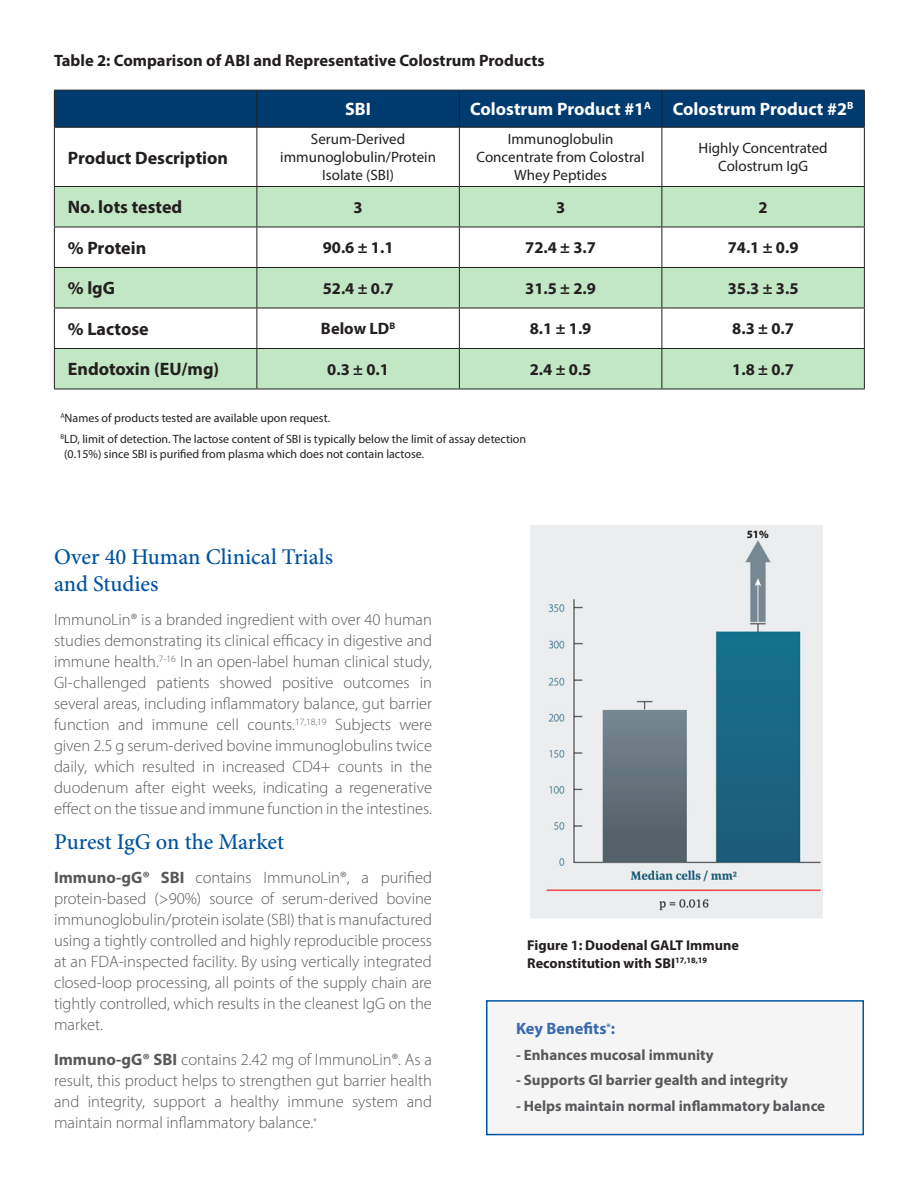
<style>
.page{position:relative;width:918px;height:1188px;background:#fff}
.page>*{position:absolute;margin:0;border:0;box-sizing:border-box;transform-origin:0 0}
.t1{font:500 22.5px/27px "Minion Pro";color:#0153a0}
.t2{font:700 18px "Myriad Pro";color:#231f20}
.t3{font:700 18px "Myriad Pro";color:#fff}
.t4{font:300 16.5px/21px "Myriad Pro";color:#57585a;text-align:justify}
.t5{font:700 16.5px "Myriad Pro";color:#231f20}
.t6{font:700 16.5px "Myriad Pro";color:#3b69af}
.t7{font:15px "Myriad Pro";color:#231f20}
.t8{font:700 15px "Myriad Pro";color:#57585a}
.t9{font:700 14.25px/18.1px "Myriad Pro";color:#231f20}
.t10{font:12px/15px "Myriad Pro";color:#231f20}
.s1{font-weight:700}
</style>
<div class="page">
<div style="left:486px;top:1000px;width:378px;height:135px;background:#f5f5f6;border:2px solid #0155a5"></div>
<div style="left:55px;top:91px;width:809px;height:36px;background:#003b70"></div>
<div style="left:55px;top:187px;width:809px;height:40px;background:#c2e7c5"></div>
<svg style="left:55px;top:268px;width:809px;height:121px;fill:#c2e7c5"></svg>
<hr style="left:54px;top:128px;width:1px;height:58px;background:#231f20">
<hr style="left:256px;top:128px;width:1px;height:58px;background:#231f20">
<hr style="left:459px;top:128px;width:1px;height:58px;background:#231f20">
<hr style="left:662px;top:128px;width:1px;height:58px;background:#231f20">
<hr style="left:864px;top:128px;width:1px;height:58px;background:#231f20">
<hr style="left:54px;top:186px;width:203px;height:1px;background:#231f20">
<hr style="left:54px;top:187px;width:1px;height:40px;background:#231f20">
<hr style="left:257px;top:186px;width:202px;height:1px;background:#231f20">
<hr style="left:256px;top:187px;width:1px;height:40px;background:#231f20">
<hr style="left:459px;top:186px;width:203px;height:1px;background:#231f20">
<hr style="left:459px;top:187px;width:1px;height:40px;background:#231f20">
<hr style="left:662px;top:186px;width:203px;height:1px;background:#231f20">
<hr style="left:662px;top:187px;width:1px;height:40px;background:#231f20">
<hr style="left:864px;top:187px;width:1px;height:40px;background:#231f20">
<hr style="left:54px;top:227px;width:203px;height:1px;background:#231f20">
<hr style="left:54px;top:227px;width:1px;height:40px;background:#231f20">
<hr style="left:257px;top:227px;width:202px;height:1px;background:#231f20">
<hr style="left:256px;top:227px;width:1px;height:40px;background:#231f20">
<hr style="left:459px;top:227px;width:203px;height:1px;background:#231f20">
<hr style="left:459px;top:227px;width:1px;height:40px;background:#231f20">
<hr style="left:662px;top:227px;width:203px;height:1px;background:#231f20">
<hr style="left:662px;top:227px;width:1px;height:40px;background:#231f20">
<hr style="left:864px;top:227px;width:1px;height:40px;background:#231f20">
<hr style="left:54px;top:267px;width:203px;height:1px;background:#231f20">
<hr style="left:54px;top:268px;width:1px;height:40px;background:#231f20">
<hr style="left:257px;top:267px;width:202px;height:1px;background:#231f20">
<hr style="left:256px;top:268px;width:1px;height:40px;background:#231f20">
<hr style="left:459px;top:267px;width:203px;height:1px;background:#231f20">
<hr style="left:459px;top:268px;width:1px;height:40px;background:#231f20">
<hr style="left:662px;top:267px;width:203px;height:1px;background:#231f20">
<hr style="left:662px;top:268px;width:1px;height:40px;background:#231f20">
<hr style="left:864px;top:268px;width:1px;height:40px;background:#231f20">
<hr style="left:54px;top:308px;width:203px;height:1px;background:#231f20">
<hr style="left:54px;top:308px;width:1px;height:40px;background:#231f20">
<hr style="left:257px;top:308px;width:202px;height:1px;background:#231f20">
<hr style="left:256px;top:308px;width:1px;height:40px;background:#231f20">
<hr style="left:459px;top:308px;width:203px;height:1px;background:#231f20">
<hr style="left:459px;top:308px;width:1px;height:40px;background:#231f20">
<hr style="left:662px;top:308px;width:203px;height:1px;background:#231f20">
<hr style="left:662px;top:308px;width:1px;height:40px;background:#231f20">
<hr style="left:864px;top:308px;width:1px;height:40px;background:#231f20">
<hr style="left:54px;top:348px;width:203px;height:1px;background:#231f20">
<hr style="left:54px;top:349px;width:1px;height:40px;background:#231f20">
<hr style="left:257px;top:348px;width:202px;height:1px;background:#231f20">
<hr style="left:256px;top:349px;width:1px;height:40px;background:#231f20">
<hr style="left:459px;top:348px;width:203px;height:1px;background:#231f20">
<hr style="left:459px;top:349px;width:1px;height:40px;background:#231f20">
<hr style="left:662px;top:348px;width:203px;height:1px;background:#231f20">
<hr style="left:662px;top:349px;width:1px;height:40px;background:#231f20">
<hr style="left:864px;top:349px;width:1px;height:40px;background:#231f20">
<hr style="left:54px;top:389px;width:203px;height:1px;background:#231f20">
<hr style="left:257px;top:389px;width:202px;height:1px;background:#231f20">
<hr style="left:459px;top:389px;width:203px;height:1px;background:#231f20">
<hr style="left:662px;top:389px;width:203px;height:1px;background:#231f20">
<hr style="left:54px;top:90px;width:203px;height:1px;background:#231f20">
<hr style="left:54px;top:91px;width:1px;height:36px;background:#231f20">
<hr style="left:54px;top:127px;width:203px;height:1px;background:#231f20">
<hr style="left:257px;top:90px;width:202px;height:1px;background:#231f20">
<hr style="left:256px;top:91px;width:1px;height:36px;background:#231f20">
<hr style="left:257px;top:127px;width:202px;height:1px;background:#231f20">
<hr style="left:459px;top:90px;width:203px;height:1px;background:#231f20">
<hr style="left:459px;top:91px;width:1px;height:36px;background:#231f20">
<hr style="left:459px;top:127px;width:203px;height:1px;background:#231f20">
<hr style="left:662px;top:90px;width:203px;height:1px;background:#231f20">
<hr style="left:662px;top:91px;width:1px;height:36px;background:#231f20">
<hr style="left:864px;top:91px;width:1px;height:36px;background:#231f20">
<hr style="left:662px;top:127px;width:203px;height:1px;background:#231f20">
<img style="left:530px;top:525px;width:293px;height:393px">
<p class="t5" style="left:54px;top:50px;width:492px">Table 2: Comparison of ABI and Representative Colostrum Products</p>
<p class="t3" style="left:345px;top:98px;width:27px">SBI</p>
<p class="t3" style="left:470px;top:98px;width:182px">Colostrum Product #1<sup>A</sup></p>
<p class="t3" style="left:673px;top:98px;width:182px">Colostrum Product #2<sup>B</sup></p>
<p class="t2" style="left:68px;top:146px;width:162px">Product Description</p>
<p class="t7" style="left:311px;top:130px;width:96px">Serum-Derived</p>
<p class="t7" style="left:280px;top:148px;width:157px">immunoglobulin/Protein</p>
<p class="t7" style="left:322px;top:166px;width:73px">Isolate (SBI)</p>
<p class="t7" style="left:508px;top:130px;width:107px">Immunoglobulin</p>
<p class="t7" style="left:477px;top:148px;width:170px">Concentrate from Colostral</p>
<p class="t7" style="left:514px;top:166px;width:94px">Whey Peptides</p>
<p class="t7" style="left:698px;top:139px;width:131px">Highly Concentrated</p>
<p class="t7" style="left:718px;top:157px;width:91px">Colostrum IgG</p>
<p class="t2" style="left:68px;top:196px;width:116px">No. lots tested</p>
<p class="t5" style="left:354px;top:197px;width:11px">3</p>
<p class="t5" style="left:556px;top:197px;width:11px">3</p>
<p class="t5" style="left:759px;top:197px;width:11px">2</p>
<p class="t2" style="left:68px;top:236px;width:80px">% Protein</p>
<p class="t5" style="left:323px;top:237px;width:72px">90.6 ± 1.1</p>
<p class="t5" style="left:525px;top:237px;width:72px">72.4 ± 3.7</p>
<p class="t5" style="left:728px;top:237px;width:72px">74.1 ± 0.9</p>
<p class="t2" style="left:68px;top:277px;width:49px">% lgG</p>
<p class="t5" style="left:323px;top:278px;width:72px">52.4 ± 0.7</p>
<p class="t5" style="left:525px;top:278px;width:72px">31.5 ± 2.9</p>
<p class="t5" style="left:728px;top:278px;width:72px">35.3 ± 3.5</p>
<p class="t2" style="left:68px;top:317px;width:82px">% Lactose</p>
<p class="t5" style="left:321px;top:318px;width:76px">Below LD<sup>B</sup></p>
<p class="t5" style="left:530px;top:318px;width:63px">8.1 ± 1.9</p>
<p class="t5" style="left:732px;top:318px;width:63px">8.3 ± 0.7</p>
<p class="t2" style="left:68px;top:358px;width:153px">Endotoxin (EU/mg)</p>
<p class="t5" style="left:327px;top:359px;width:63px">0.3 ± 0.1</p>
<p class="t5" style="left:530px;top:359px;width:63px">2.4 ± 0.5</p>
<p class="t5" style="left:732px;top:359px;width:63px">1.8 ± 0.7</p>
<p class="t10" style="left:60px;top:410px;width:271px"><sup>A</sup>Names of products tested are available upon request.</p>
<p class="t10" style="left:64px;top:431px;width:463px;text-indent:-4px"><sup>B</sup>LD, limit of detection. The lactose content of SBI is typically below the limit of assay detection (0.15%) since SBI is purified from plasma which does not contain lactose.</p>
<p class="t1" style="left:54px;top:543px;width:281px">Over 40 Human Clinical Trials and Studies</p>
<p class="t4" style="left:54px;top:609px;width:380px">ImmunoLin® is a branded ingredient with over 40 human studies demonstrating its clinical efficacy in digestive and immune health.<sup>7-16</sup> In an open-label human clinical study, GI-challenged patients showed positive outcomes in several areas, including inflammatory balance, gut barrier function and immune cell counts.<sup>17,18,19</sup> Subjects were given 2.5 g serum-derived bovine immunoglobulins twice daily, which resulted in increased CD4+ counts in the duodenum after eight weeks, indicating a regenerative effect on the tissue and immune function in the intestines.</p>
<p class="t1" style="left:54px;top:828px;width:232px">Purest IgG on the Market</p>
<p class="t4" style="left:54px;top:867px;width:380px"><span class="s1">Immuno-gG® SBI</span> contains ImmunoLin®, a purified protein-based (&gt;90%) source of serum-derived bovine immunoglobulin/protein isolate (SBI) that is manufactured using a tightly controlled and highly reproducible process at an FDA-inspected facility. By using vertically integrated closed-loop processing, all points of the supply chain are tightly controlled, which results in the cleanest IgG on the market.</p>
<p class="t4" style="left:54px;top:1049px;width:380px"><span class="s1">Immuno-gG® SBI</span> contains 2.42 mg of ImmunoLin®. As a result, this product helps to strengthen gut barrier health and integrity, support a healthy immune system and maintain normal inflammatory balance.<sup>*</sup></p>
<p class="t9" style="left:527px;top:935px;width:213px">Figure 1: Duodenal GALT Immune<br>Reconstitution with SBI<sup>17,18,19</sup></p>
<p class="t6" style="left:516px;top:1018px;width:101px">Key Benefits<sup>*</sup>:</p>
<p class="t8" style="left:516px;top:1045px;width:199px">- Enhances mucosal immunity</p>
<p class="t8" style="left:516px;top:1070px;width:273px">- Supports GI barrier gealth and integrity</p>
<p class="t8" style="left:516px;top:1096px;width:311px">- Helps maintain normal inflammatory balance</p>
</div>
